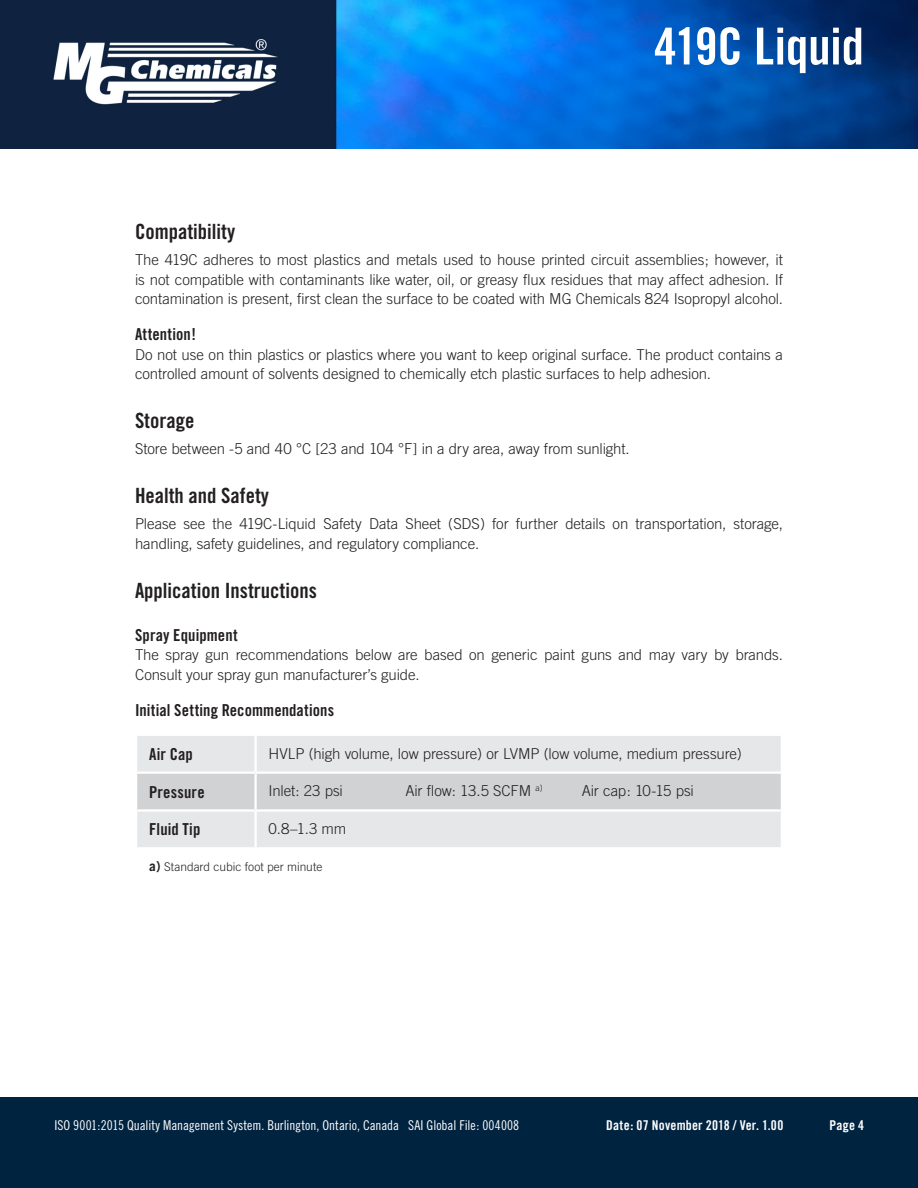
<style>
.page{position:relative;width:918px;height:1188px;background:#fff}
.page>*{position:absolute;margin:0;border:0;box-sizing:border-box;transform-origin:0 0}
.t1{font:51px "Trade Gothic Bold Cond Twenty";letter-spacing:-.005em;color:#fff}
.Heading_1{font:21px "Trade Gothic Bold Cond Twenty";color:#231f20}
.InstructionTag{font:16.5px "Trade Gothic Bold Cond Twenty";letter-spacing:.005em;color:#231f20}
.Table_Heading{font:16.5px "Trade Gothic Bold Cond Twenty";letter-spacing:.01em;color:#231f20}
.Body_Text_1st_paragr{font:300 15px/19.5px "Trade Gothic";letter-spacing:-.005em;color:#231f20}
.Table_Text{font:300 15px "Trade Gothic";letter-spacing:-.01em;color:#231f20}
.t2{font:13.5px "Trade Gothic Cond Eighteen";color:#fff}
.t3{font:13.5px "Trade Gothic Bold Cond Twenty";letter-spacing:.015em;color:#fff}
.Table_Text_Footer{font:300 12px "Trade Gothic";color:#231f20}
.s1{font-weight:700;font-size:13.5px}
</style>
<div class="page">
<img style="left:0;top:0;width:918px;height:149px">
<div style="left:0;top:1097px;width:918px;height:91px;background:#002340"></div>
<div style="left:137px;top:736px;width:644px;height:111px;background:#e6e7e9"></div>
<div style="left:137px;top:774px;width:644px;height:35px;background:#d1d2d4"></div>
<hr style="left:135px;top:772px;width:121px;height:2px;background:#fff">
<hr style="left:135px;top:809px;width:121px;height:3px;background:#fff">
<hr style="left:254px;top:736px;width:3px;height:36px;background:#fff">
<hr style="left:254px;top:774px;width:3px;height:35px;background:#fff">
<hr style="left:256px;top:772px;width:527px;height:2px;background:#fff">
<hr style="left:256px;top:809px;width:527px;height:3px;background:#fff">
<hr style="left:254px;top:812px;width:3px;height:35px;background:#fff">
<h1 class="t1" style="left:654px;top:15px;width:211px">419C Liquid</h1>
<p class="Heading_1" style="left:135px;top:219px;width:102px">Compatibility</p>
<p class="Body_Text_1st_paragr" style="left:135px;top:250px;width:650px;text-align:justify">The 419C adheres to most plastics and metals used to house printed circuit assemblies; however, it is not compatible with contaminants like water, oil, or greasy flux residues that may affect adhesion. If contamination is present, first clean the surface to be coated with MG Chemicals 824 Isopropyl alcohol.</p>
<p class="InstructionTag" style="left:135px;top:324px;width:63px">Attention!</p>
<p class="Body_Text_1st_paragr" style="left:135px;top:344px;width:650px">Do not use on thin plastics or plastics where you want to keep original surface. The product contains a controlled amount of solvents designed to chemically etch plastic surfaces to help adhesion.</p>
<p class="Heading_1" style="left:135px;top:408px;width:61px">Storage</p>
<p class="Body_Text_1st_paragr" style="left:135px;top:439px;width:496px">Store between -5 and 40 °C [23 and 104 °F] in a dry area, away from sunlight.</p>
<p class="Heading_1" style="left:135px;top:483px;width:136px">Health and Safety</p>
<p class="Body_Text_1st_paragr" style="left:135px;top:514px;width:650px">Please see the 419C-Liquid Safety Data Sheet (SDS) for further details on transportation, storage, handling, safety guidelines, and regulatory compliance.</p>
<p class="Heading_1" style="left:135px;top:578px;width:183px">Application Instructions</p>
<p class="InstructionTag" style="left:135px;top:625px;width:104px">Spray Equipment</p>
<p class="Body_Text_1st_paragr" style="left:135px;top:645px;width:649px">The spray gun recommendations below are based on generic paint guns and may vary by brands.<br>Consult your spray gun manufacturer’s guide.</p>
<p class="InstructionTag" style="left:135px;top:700px;width:201px">Initial Setting Recommendations</p>
<p class="Table_Heading" style="left:149px;top:744px;width:45px">Air Cap</p>
<p class="Table_Text" style="left:269px;top:744px;width:475px">HVLP (high volume, low pressure) or LVMP (low volume, medium pressure)</p>
<p class="Table_Heading" style="left:149px;top:782px;width:57px">Pressure</p>
<p class="Table_Text" style="left:269px;top:782px;width:76px">Inlet: 23 psi</p>
<p class="Table_Text" style="left:405px;top:782px;width:139px">Air flow: 13.5 SCFM <sup>a)</sup></p>
<p class="Table_Text" style="left:582px;top:782px;width:114px">Air cap: 10-15 psi</p>
<p class="Table_Heading" style="left:149px;top:819px;width:53px">Fluid Tip</p>
<p class="Table_Text" style="left:269px;top:820px;width:79px">0.8–1.3 mm</p>
<p class="Table_Text_Footer" style="left:149px;top:860px;width:175px"><span class="s1">a)</span> Standard cubic foot per minute</p>
<p class="t2" style="left:54px;top:1117px;width:466px">ISO 9001:2015 Quality Management System. Burlington, Ontario, Canada SAI Global File: 004008</p>
<p class="t3" style="left:606px;top:1117px;width:179px">Date: 07 November 2018 / Ver. 1.00</p>
<p class="t3" style="left:829px;top:1117px;width:36px">Page 4</p>
</div>
